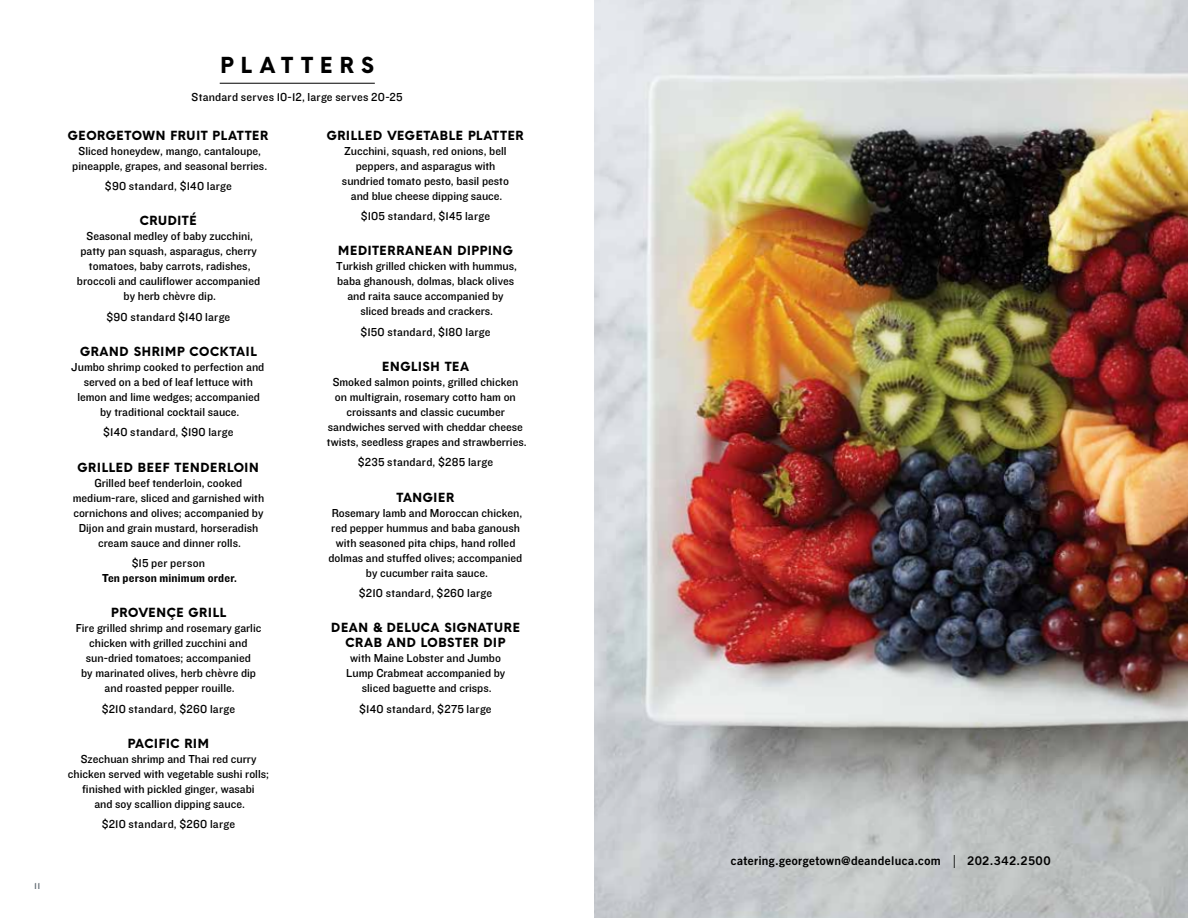
<style>
.page{position:relative;width:1188px;height:918px;background:#fff}
.page>*{position:absolute;margin:0;border:0;box-sizing:border-box;transform-origin:0 0}
.t1{font:800 21px "DDTITLE";letter-spacing:.28em;color:#000}
.t2{font:12px/15px "Knockout HTF31 Junior Middlewt";color:#000;text-align:center}
.t3{font:12px "Knockout HTF31 Junior Middlewt";letter-spacing:.02em;color:#000}
.t4{font:800 12px/15px "DDTITLE";letter-spacing:-.01em;color:#000;text-align:center}
.t5{font:12px "Trade Gothic LT Std Bd 2";letter-spacing:.03em;color:#000}
.t6{font:800 12px "DDTITLE";letter-spacing:.01em;color:#000}
.t7{font:12px "Knockout HTF51 Middleweight";letter-spacing:.015em;color:#000}
.t8{font:9.15px "Knockout HTF31 Junior Middlewt";color:#656e76;scale:1.15 1}
.s1{font-family:"Trade Gothic LT Std";font-weight:300;font-size:18px}
</style>
<div class="page">
<hr style="left:220px;top:83px;width:155px;height:1px;background:#000">
<img style="left:594px;top:0;width:594px;height:918px">
<p class="t8" style="left:34px;top:882px;width:7px">11</p>
<h1 class="t1" style="left:220px;top:51px;width:156px">PLATTERS</h1>
<p class="t3" style="left:191px;top:91px;width:213px">Standard serves 10-12, large serves 20-25</p>
<p class="t4" style="left:68px;top:128px;width:203px">GEORGETOWN FRUIT PLATTER</p>
<p class="t2" style="left:72px;top:143px;width:196px">Sliced honeydew, mango, cantaloupe, pineapple, grapes, and seasonal berries.</p>
<p class="t3" style="left:105px;top:180px;width:128px">$90 standard, $140 large</p>
<p class="t4" style="left:139px;top:213px;width:59px">CRUDITÉ</p>
<p class="t2" style="left:77px;top:229px;width:185px">Seasonal medley of baby zucchini, patty pan squash, asparagus, cherry tomatoes, baby carrots, radishes, broccoli and cauliflower accompanied by herb chèvre dip.</p>
<p class="t3" style="left:106px;top:310px;width:125px">$90 standard $140 large</p>
<p class="t6" style="left:80px;top:343px;width:179px">GRAND SHRIMP COCKTAIL</p>
<p class="t2" style="left:71px;top:360px;width:195px">Jumbo shrimp cooked to perfection and served on a bed of leaf lettuce with lemon and lime wedges; accompanied by traditional cocktail sauce.</p>
<p class="t3" style="left:103px;top:426px;width:132px">$140 standard, $190 large</p>
<p class="t6" style="left:77px;top:459px;width:183px">GRILLED BEEF TENDERLOIN</p>
<p class="t2" style="left:73px;top:475px;width:193px">Grilled beef tenderloin, cooked medium-rare, sliced and garnished with cornichons and olives; accompanied by Dijon and grain mustard, horseradish cream sauce and dinner rolls.</p>
<p class="t3" style="left:132px;top:557px;width:75px">$15 per person</p>
<p class="t7" style="left:102px;top:572px;width:136px">Ten person minimum order.</p>
<p class="t4" style="left:111px;top:605px;width:117px">PROVENÇE GRILL</p>
<p class="t2" style="left:76px;top:621px;width:187px">Fire grilled shrimp and rosemary garlic chicken with grilled zucchini and sun-dried tomatoes; accompanied<br>by marinated olives, herb chèvre dip and roasted pepper rouille.</p>
<p class="t3" style="left:102px;top:702px;width:135px">$210 standard, $260 large</p>
<p class="t4" style="left:128px;top:736px;width:83px">PACIFIC RIM</p>
<p class="t2" style="left:68px;top:752px;width:203px">Szechuan shrimp and Thai red curry chicken served with vegetable sushi rolls; finished with pickled ginger, wasabi<br>and soy scallion dipping sauce.</p>
<p class="t3" style="left:102px;top:818px;width:135px">$210 standard, $260 large</p>
<p class="t4" style="left:326px;top:128px;width:199px">GRILLED VEGETABLE PLATTER</p>
<p class="t2" style="left:342px;top:143px;width:169px">Zucchini, squash, red onions, bell peppers, and asparagus with sundried tomato pesto, basil pesto and blue cheese dipping sauce.</p>
<p class="t3" style="left:361px;top:210px;width:131px">$105 standard, $145 large</p>
<p class="t4" style="left:338px;top:243px;width:177px">MEDITERRANEAN DIPPING</p>
<p class="t2" style="left:336px;top:259px;width:182px">Turkish grilled chicken with hummus, baba ghanoush, dolmas, black olives and raita sauce accompanied by sliced breads and crackers.</p>
<p class="t3" style="left:360px;top:325px;width:132px">$150 standard, $180 large</p>
<p class="t4" style="left:382px;top:359px;width:89px">ENGLISH TEA</p>
<p class="t2" style="left:327px;top:375px;width:201px">Smoked salmon points, grilled chicken on multigrain, rosemary cotto ham on croissants and classic cucumber sandwiches served with cheddar cheese twists, seedless grapes and strawberries.</p>
<p class="t3" style="left:358px;top:456px;width:137px">$235 standard, $285 large</p>
<p class="t4" style="left:396px;top:490px;width:60px">TANGIER</p>
<p class="t2" style="left:329px;top:505px;width:195px">Rosemary lamb and Moroccan chicken, red pepper hummus and baba ganoush with seasoned pita chips, hand rolled dolmas and stuffed olives; accompanied by cucumber raita sauce.</p>
<p class="t3" style="left:359px;top:587px;width:135px">$210 standard, $260 large</p>
<p class="t4" style="left:331px;top:620px;width:191px">DEAN &amp; DELUCA SIGNATURE<br>CRAB AND LOBSTER DIP</p>
<p class="t2" style="left:346px;top:651px;width:161px">with Maine Lobster and Jumbo<br>Lump Crabmeat accompanied by sliced baguette and crisps.</p>
<p class="t3" style="left:359px;top:702px;width:134px">$140 standard, $275 large</p>
<p class="t5" style="left:731px;top:853px;width:321px">catering.georgetown@deandeluca.com <span class="s1">I</span> 202.342.2500</p>
</div>
